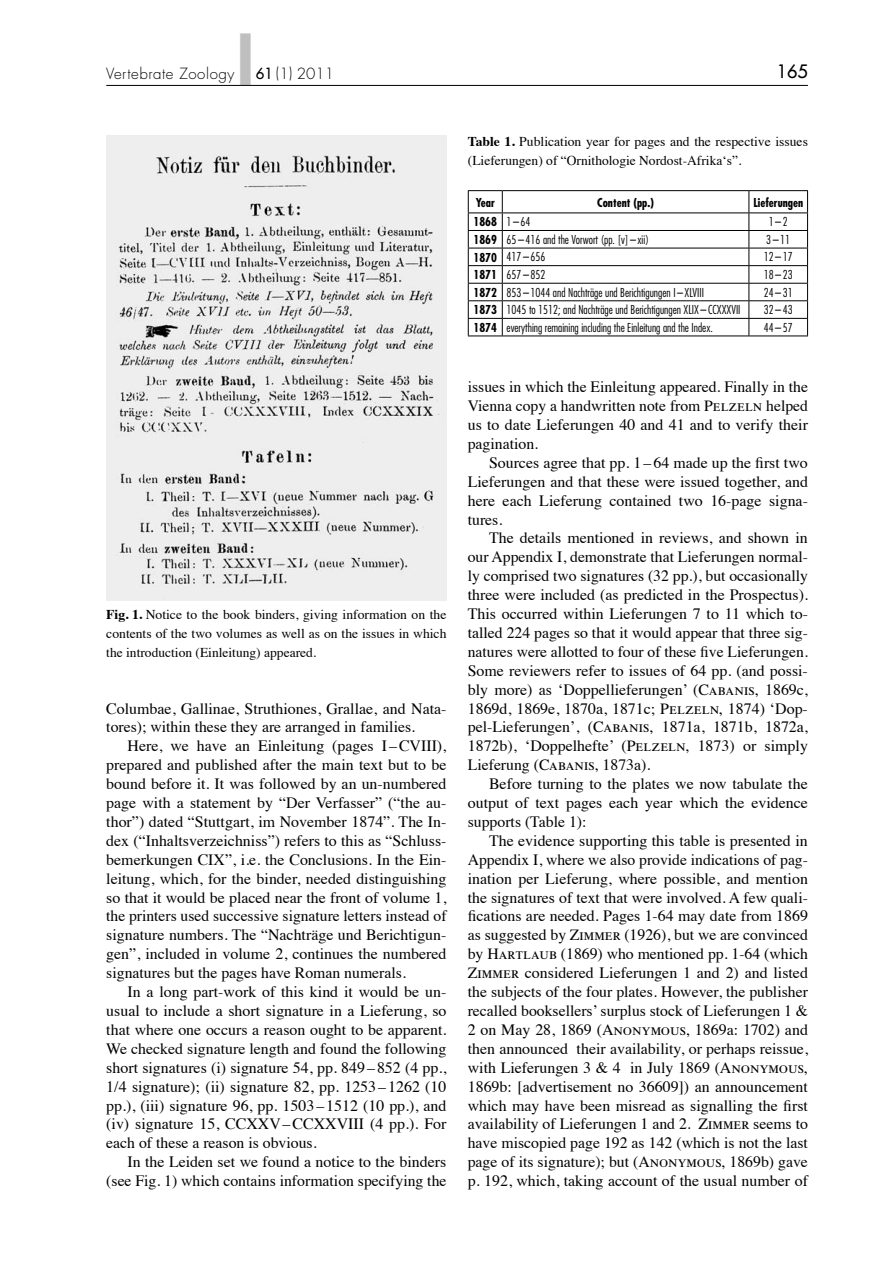
<style>
.page{position:relative;width:893px;height:1263px;background:#fff}
.page>*{position:absolute;margin:0;border:0;box-sizing:border-box;transform-origin:0 0}
.t1{font:18px "Futura";color:#000}
.t2{font:15.75px/18.9px "Times";color:#000;text-align:justify}
.t3{font:300 15px "Futura";letter-spacing:.04em;color:#000}
.t4{font:13.5px/18.9px "Times";color:#000;text-align:justify}
.t5{font:300 condensed 12px "Futura";color:#000}
.t6{font:700 condensed 12px "Futura";color:#000}
.s1{color:#bfbfbf}
.s2{font-weight:400}
.s3{font-weight:700}
.s4{font-weight:300}
.s5{font-family:"Times Roman SC"}
</style>
<div class="page">
<hr style="left:106px;top:85px;width:702px;height:1px;background:#000">
<img style="left:106px;top:137px;width:340px;height:463px">
<hr style="left:468px;top:190px;width:34px;height:1px;background:#000">
<hr style="left:502px;top:190px;width:247px;height:1px;background:#000">
<hr style="left:749px;top:190px;width:59px;height:1px;background:#000">
<hr style="left:468px;top:213px;width:34px;height:1px;background:#000">
<hr style="left:502px;top:213px;width:247px;height:1px;background:#000">
<hr style="left:749px;top:213px;width:59px;height:1px;background:#000">
<hr style="left:468px;top:230px;width:34px;height:1px;background:#000">
<hr style="left:502px;top:230px;width:247px;height:1px;background:#000">
<hr style="left:749px;top:230px;width:59px;height:1px;background:#000">
<hr style="left:468px;top:248px;width:34px;height:1px;background:#000">
<hr style="left:502px;top:248px;width:247px;height:1px;background:#000">
<hr style="left:749px;top:248px;width:59px;height:1px;background:#000">
<hr style="left:468px;top:265px;width:34px;height:1px;background:#000">
<hr style="left:502px;top:265px;width:247px;height:1px;background:#000">
<hr style="left:749px;top:265px;width:59px;height:1px;background:#000">
<hr style="left:468px;top:283px;width:34px;height:1px;background:#000">
<hr style="left:502px;top:283px;width:247px;height:1px;background:#000">
<hr style="left:749px;top:283px;width:59px;height:1px;background:#000">
<hr style="left:468px;top:300px;width:34px;height:1px;background:#000">
<hr style="left:502px;top:300px;width:247px;height:1px;background:#000">
<hr style="left:749px;top:300px;width:59px;height:1px;background:#000">
<hr style="left:468px;top:318px;width:34px;height:1px;background:#000">
<svg style="left:468px;top:191px;width:1px;height:145px"></svg>
<hr style="left:502px;top:318px;width:247px;height:1px;background:#000">
<svg style="left:502px;top:191px;width:1px;height:145px"></svg>
<hr style="left:749px;top:318px;width:59px;height:1px;background:#000">
<svg style="left:748px;top:191px;width:1px;height:145px"></svg>
<svg style="left:807px;top:191px;width:1px;height:145px"></svg>
<hr style="left:468px;top:336px;width:340px;height:1px;background:#000">
<p class="t3" style="left:106px;top:66px;width:229px">Vertebrate Zoology <span class="s1">■</span> <span class="s2">61</span> (1) 2011</p>
<p class="t1" style="left:777px;top:62px;width:33px">165</p>
<p class="t4" style="left:106px;top:606px;width:342px"><span class="s3">Fig. 1.</span> Notice to the book binders, giving information on the contents of the two volumes as well as on the issues in which the introduction (Einleitung) appeared.</p>
<p class="t2" style="left:106px;top:700px;width:342px">Columbae, Gallinae, Struthiones, Grallae, and Nata&shy;tores); within these they are arranged in families.</p>
<p class="t2" style="left:106px;top:738px;width:342px;text-indent:21px">Here, we have an Einleitung (pages I – CVIII), prepared and published after the main text but to be bound before it. It was followed by an un-numbered page with a statement by “Der Verfasser” (“the au&shy;thor”) dated “Stuttgart, im November 1874”. The In&shy;dex (“Inhaltsverzeichniss”) refers to this as “Schluss&shy;be merkungen CIX”, i.e. the Conclusions. In the Ein&shy;leitung, which, for the binder, needed distinguishing so that it would be placed near the front of volume 1, the printers used successive signature letters instead of signature numbers. The “Nachträge und Berichtigun&shy;gen”, included in volume 2, continues the numbered signatures but the pages have Roman numerals.</p>
<p class="t2" style="left:106px;top:984px;width:342px;text-indent:21px">In a long part-work of this kind it would be un&shy;usual to include a short signature in a Lieferung, so that where one occurs a reason ought to be apparent.<br>We checked signature length and found the following short signatures (i) signature 54, pp. 849 – 852 (4 pp., 1/4 signature); (ii) signature 82, pp. 1253 – 1262 (10 pp.), (iii) signature 96, pp. 1503 – 1512 (10 pp.), and (iv) signature 15, CCXXV – CCXXVIII (4 pp.). For each of these a reason is obvious.</p>
<p class="t2" style="left:106px;top:1154px;width:342px;text-align:right">In the Leiden set we found a notice to the binders (see Fig. 1) which contains information specifying the</p>
<p class="t4" style="left:468px;top:134px;width:342px"><span class="s3">Table 1.</span> Publication year for pages and the respective issues (Lieferungen) of “Ornithologie Nordost-Afrika‘s”.</p>
<p class="t6" style="left:476px;top:197px;width:21px">Year</p>
<p class="t6" style="left:597px;top:197px;width:58px">Content (pp.)</p>
<p class="t6" style="left:753px;top:197px;width:51px">Lieferungen</p>
<p class="t6" style="left:473px;top:217px;width:58px">1868 <span class="s4">1 – 64</span></p>
<p class="t5" style="left:769px;top:217px;width:20px">1 – 2</p>
<p class="t5" style="left:473px;top:234px;width:177px"><span class="s3">1869</span> 65 – 416 and the Vorwort (pp. [v] – xii)</p>
<p class="t5" style="left:766px;top:234px;width:25px">3 – 11</p>
<p class="t5" style="left:473px;top:252px;width:73px"><span class="s3">1870</span> 417 – 656</p>
<p class="t5" style="left:764px;top:252px;width:30px">12 – 17</p>
<p class="t5" style="left:473px;top:269px;width:73px"><span class="s3">1871</span> 657 – 852</p>
<p class="t5" style="left:764px;top:269px;width:30px">18 – 23</p>
<p class="t5" style="left:473px;top:287px;width:232px"><span class="s3">1872</span> 853 – 1044 and Nachträge und Berichtigungen I – XLVIII</p>
<p class="t5" style="left:764px;top:287px;width:30px">24 – 31</p>
<p class="t5" style="left:473px;top:305px;width:269px"><span class="s3">1873</span> 1045 to 1512; and Nachträge und Berichtigungen XLIX – CCXXXVII</p>
<p class="t5" style="left:764px;top:305px;width:30px">32 – 43</p>
<p class="t5" style="left:473px;top:322px;width:241px"><span class="s3">1874</span> everything remaining including the Einleitung and the Index.</p>
<p class="t5" style="left:764px;top:322px;width:30px">44 – 57</p>
<p class="t2" style="left:468px;top:379px;width:342px">issues in which the Einleitung appeared. Finally in the Vienna copy a handwritten note from <span class="s5">Pelzeln</span> helped us to date Lieferungen 40 and 41 and to verify their pagination.</p>
<p class="t2" style="left:468px;top:454px;width:342px;text-indent:21px">Sources agree that pp. 1 – 64 made up the first two Lieferungen and that these were issued together, and here each Lieferung contained two 16-page signa&shy;tures.</p>
<p class="t2" style="left:468px;top:530px;width:342px;text-indent:21px">The details mentioned in reviews, and shown in our Appendix I, demonstrate that Lieferungen normal&shy;ly comprised two signatures (32 pp.), but occasionally three were included (as predicted in the Prospectus).<br>This occurred within Lieferungen 7 to 11 which to&shy;talled 224 pages so that it would appear that three sig&shy;natures were allotted to four of these five Lieferungen.<br>Some reviewers refer to issues of 64 pp. (and possi&shy;bly more) as ‘Doppellieferungen’ (<span class="s5">Cabanis,</span> 1869c, 1869d, 1869e, 1870a, 1871c; <span class="s5">Pelzeln,</span> 1874) ‘Dop&shy;pel-Lieferungen’, (<span class="s5">Cabanis,</span> 1871a, 1871b, 1872a, 1872b), ‘Doppelhefte’ (<span class="s5">Pelzeln,</span> 1873) or simply Lieferung (<span class="s5">Cabanis,</span> 1873a).</p>
<p class="t2" style="left:468px;top:776px;width:342px;text-indent:21px">Before turning to the plates we now tabulate the output of text pages each year which the evidence supports (Table 1):</p>
<p class="t2" style="left:468px;top:832px;width:342px;text-indent:21px">The evidence supporting this table is presented in Appendix I, where we also provide indications of pag&shy;ination per Lieferung, where possible, and mention the signatures of text that were involved. A few quali&shy;fications are needed. Pages 1-64 may date from 1869 as suggested by <span class="s5">Zimmer</span> (1926), but we are convinced by <span class="s5">Hartlaub</span> (1869) who mentioned pp. 1-64 (which <span class="s5">Zimmer</span> considered Lieferungen 1 and 2) and listed the subjects of the four plates. However, the publisher recalled booksellers’ surplus stock of Lieferungen 1 &amp; 2 on May 28, 1869 (<span class="s5">Anonymous,</span> 1869a: 1702) and then announced their availability, or perhaps reissue, with Lieferungen 3 &amp; 4 in July 1869 (<span class="s5">Anonymous, </span>1869b: [advertisement no 36609]) an announcement which may have been misread as signalling the first availability of Lieferungen 1 and 2. <span class="s5">Zimmer</span> seems to have miscopied page 192 as 142 (which is not the last page of its signature); but (<span class="s5">Anonymous,</span> 1869b) gave p. 192, which, taking account of the usual number of</p>
</div>
